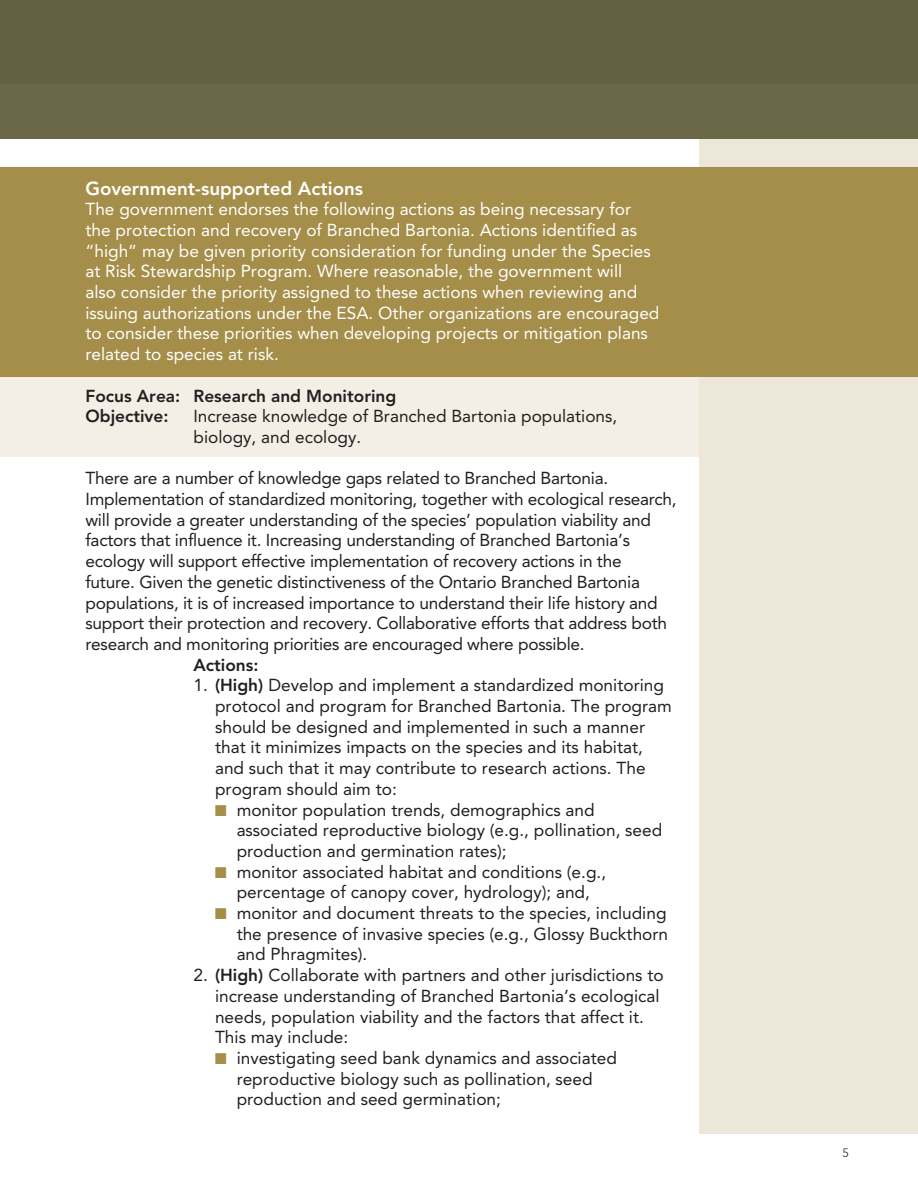
<style>
.page{position:relative;width:918px;height:1188px;background:#fff}
.page>*{position:absolute;margin:0;border:0;box-sizing:border-box;transform-origin:0 0}
.t1{font:800 18.75px "Avenir LT Std";color:#fff}
.t2{font:17.25px/20.7px "Avenir LT Std";color:#231f20}
.t3{font:17.25px/20.7px "Avenir LT Std";color:#fff}
.t4{font:800 17.25px "Avenir LT Std";color:#231f20}
.t5{font:300 12px "Avenir LT Std";color:#231f20}
.s1{font-weight:800}
.s2{font-family:"Monotype Sorts";font-size:15px;color:#a58e49}
</style>
<div class="page">
<div style="left:0;top:355px;width:704px;height:102px;background:#f3efe6"></div>
<div style="left:699px;top:134px;width:219px;height:1000px;background:#ede7d9"></div>
<div style="left:0;top:0;width:918px;height:138px;background:#646143"></div>
<div style="left:1px;top:84px;width:917px;height:54px;background:#6d6a4a"></div>
<div style="left:0;top:167px;width:918px;height:210px;background:#a58e49"></div>
<p class="t1" style="left:85px;top:177px;width:279px">Government-supported Actions</p>
<p class="t3" style="left:85px;top:199px;width:576px">The government endorses the following actions as being necessary for the protection and recovery of Branched Bartonia. Actions identified as “high” may be given priority consideration for funding under the Species at Risk Stewardship Program. Where reasonable, the government will<br>also consider the priority assigned to these actions when reviewing and issuing authorizations under the ESA. Other organizations are encouraged to consider these priorities when developing projects or mitigation plans related to species at risk.</p>
<p class="t4" style="left:85px;top:385px;width:96px">Focus Area:</p>
<p class="t4" style="left:193px;top:385px;width:204px">Research and Monitoring</p>
<p class="t4" style="left:85px;top:406px;width:85px">Objective:</p>
<p class="t2" style="left:193px;top:406px;width:425px">Increase knowledge of Branched Bartonia populations, biology, and ecology.</p>
<p class="t2" style="left:85px;top:468px;width:593px">There are a number of knowledge gaps related to Branched Bartonia.<br>Implementation of standardized monitoring, together with ecological research, will provide a greater understanding of the species’ population viability and factors that influence it. Increasing understanding of Branched Bartonia’s ecology will support effective implementation of recovery actions in the<br>future. Given the genetic distinctiveness of the Ontario Branched Bartonia populations, it is of increased importance to understand their life history and support their protection and recovery. Collaborative efforts that address both research and monitoring priorities are encouraged where possible.</p>
<p class="t4" style="left:193px;top:654px;width:67px">Actions:</p>
<p class="t2" style="left:193px;top:675px;width:472px">1. <span class="s1">(High)</span> Develop and implement a standardized monitoring</p>
<p class="t2" style="left:215px;top:696px;width:458px">protocol and program for Branched Bartonia. The program should be designed and implemented in such a manner that it minimizes impacts on the species and its habitat, and such that it may contribute to research actions. The program should aim to:</p>
<p class="t2" style="left:237px;top:799px;width:427px;text-indent:-22px"><span class="s2">N</span> monitor population trends, demographics and associated reproductive biology (e.g., pollination, seed production and germination rates);</p>
<p class="t2" style="left:215px;top:861px;width:393px;text-align:center"><span class="s2">N</span> monitor associated habitat and conditions (e.g., percentage of canopy cover, hydrology); and,</p>
<p class="t2" style="left:237px;top:903px;width:433px;text-align:justify;text-indent:-22px"><span class="s2">N</span> monitor and document threats to the species, including the presence of invasive species (e.g., Glossy Buckthorn and Phragmites).</p>
<p class="t2" style="left:193px;top:965px;width:472px">2. <span class="s1">(High)</span> Collaborate with partners and other jurisdictions to</p>
<p class="t2" style="left:215px;top:986px;width:446px">increase understanding of Branched Bartonia’s ecological needs, population viability and the factors that affect it.<br>This may include:</p>
<p class="t2" style="left:237px;top:1048px;width:382px;text-indent:-22px"><span class="s2">N</span> investigating seed bank dynamics and associated reproductive biology such as pollination, seed production and seed germination;</p>
<p class="t5" style="left:842px;top:1146px;width:8px">5</p>
</div>
